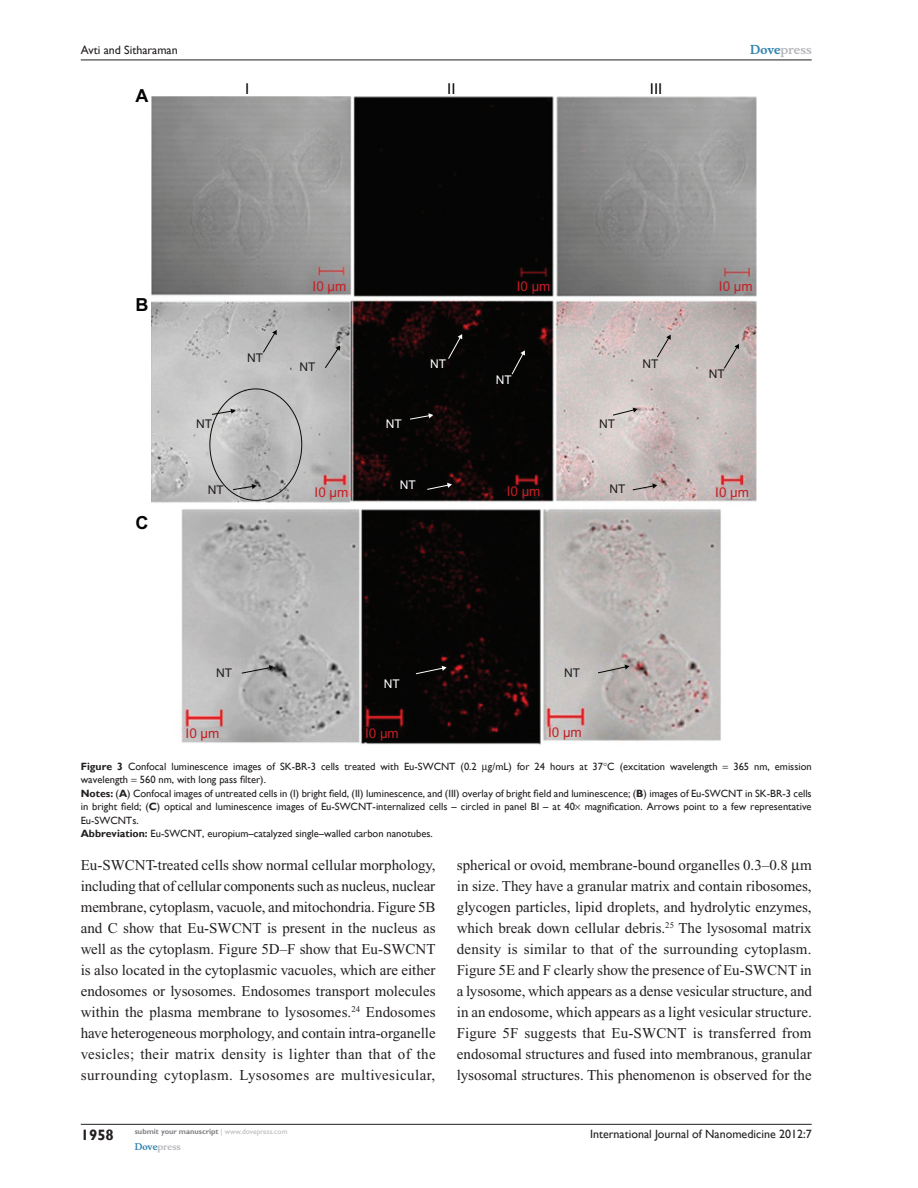
<style>
.page{position:relative;width:918px;height:1188px;background:#fff}
.page>*{position:absolute;margin:0;border:0;box-sizing:border-box;transform-origin:0 0}
.t1{font:700 18px "Arial";color:#040503}
.t2{font:15px/21px "Times New Roman";letter-spacing:.005em;color:#231f20;text-align:justify}
.t3{font:15px "Arial";color:#040503}
.t4{font:700 15px "Gill Sans";color:#231f20}
.t5{font:13.5px "Arial";color:#c12025}
.t6{font:12px "Gill Sans";color:#231f20}
.t7{font:12px "Arial";color:#201d1e}
.t8{font:12px "Arial";color:#fff}
.t9{font:700 12px "Musee";color:#b8b9bc}
.t10{font:10.5px/13.5px "Gill Sans";color:#231f20}
.t11{font:700 9px "Musee";color:#b8b9bc}
.t12{font:700 7.5px "Gill Sans";color:#808285}
.s1{color:#3485ae}
.s2{font-weight:700}
.s3{font-weight:400;color:#b8b9bc}
</style>
<div class="page">
<img style="left:151px;top:97px;width:606px;height:648px">
<svg style="left:262px;top:330px;width:15px;height:23px"></svg>
<svg style="left:324px;top:346px;width:16px;height:23px"></svg>
<svg style="left:211px;top:409px;width:25px;height:6px"></svg>
<svg style="left:232px;top:484px;width:25px;height:7px"></svg>
<svg style="left:241px;top:665px;width:33px;height:9px"></svg>
<svg style="left:597px;top:665px;width:32px;height:9px"></svg>
<svg style="left:632px;top:483px;width:25px;height:8px"></svg>
<svg style="left:612px;top:408px;width:26px;height:8px"></svg>
<svg style="left:656px;top:335px;width:15px;height:23px"></svg>
<svg style="left:723px;top:344px;width:16px;height:25px"></svg>
<svg style="left:511px;top:350px;width:14px;height:25px"></svg>
<svg style="left:448px;top:334px;width:14px;height:26px"></svg>
<svg style="left:409px;top:413px;width:24px;height:7px"></svg>
<svg style="left:426px;top:483px;width:26px;height:7px"></svg>
<svg style="left:415px;top:666px;width:32px;height:9px"></svg>
<hr style="left:81px;top:1124px;width:731px;height:1px;background:#231f20">
<hr style="left:81px;top:60px;width:731px;height:1px;background:#231f20">
<p class="t6" style="left:81px;top:43px;width:98px">Avti and Sitharaman</p>
<p class="t1" style="left:136px;top:85px;width:14px">A</p>
<p class="t3" style="left:245px;top:80px;width:6px">I</p>
<p class="t3" style="left:447px;top:80px;width:10px">II</p>
<p class="t3" style="left:650px;top:80px;width:14px">III</p>
<p class="t9" style="left:750px;top:43px;width:63px"><span class="s1">Dove</span>press</p>
<p class="t1" style="left:136px;top:294px;width:14px">B</p>
<p class="t1" style="left:136px;top:512px;width:14px">C</p>
<p class="t7" style="left:196px;top:417px;width:17px">NT</p>
<p class="t7" style="left:208px;top:483px;width:17px">NT</p>
<p class="t7" style="left:247px;top:351px;width:17px">NT</p>
<p class="t5" style="left:313px;top:278px;width:35px">I0 µm</p>
<p class="t7" style="left:300px;top:360px;width:17px">NT</p>
<p class="t8" style="left:386px;top:417px;width:17px">NT</p>
<p class="t8" style="left:430px;top:357px;width:17px">NT</p>
<p class="t5" style="left:517px;top:278px;width:35px">I0 µm</p>
<p class="t8" style="left:496px;top:373px;width:17px">NT</p>
<p class="t8" style="left:400px;top:477px;width:17px">NT</p>
<p class="t5" style="left:315px;top:484px;width:35px">I0 µm</p>
<p class="t5" style="left:507px;top:484px;width:35px">I0 µm</p>
<p class="t7" style="left:599px;top:417px;width:17px">NT</p>
<p class="t7" style="left:643px;top:357px;width:17px">NT</p>
<p class="t7" style="left:610px;top:482px;width:17px">NT</p>
<p class="t5" style="left:719px;top:278px;width:35px">I0 µm</p>
<p class="t7" style="left:709px;top:367px;width:17px">NT</p>
<p class="t5" style="left:715px;top:484px;width:35px">I0 µm</p>
<p class="t7" style="left:216px;top:666px;width:17px">NT</p>
<p class="t7" style="left:564px;top:666px;width:17px">NT</p>
<p class="t8" style="left:384px;top:677px;width:17px">NT</p>
<p class="t5" style="left:186px;top:725px;width:35px">I0 µm</p>
<p class="t5" style="left:365px;top:726px;width:35px">I0 µm</p>
<p class="t5" style="left:548px;top:725px;width:35px">I0 µm</p>
<p class="t10" style="left:81px;top:760px;width:638px"><span class="s2">Figure 3</span> Confocal luminescence images of SK-BR-3 cells treated with Eu-SWCNT (0.2 g/mL) for 24 hours at 37 C (excitation wavelength</p>
<p class="t10" style="left:733px;top:760px;width:80px">365 nm, emission</p>
<p class="t10" style="left:81px;top:773px;width:732px">wavelength 560 nm, with long pass filter).<br><span class="s2">Notes:</span> (<span class="s2">A</span>) Confocal images of untreated cells in (I) bright field, (II) luminescence, and (III) overlay of bright field and luminescence; (<span class="s2">B</span>) images of Eu-SWCNT in SK-BR-3 cells in bright field; (<span class="s2">C</span>) optical and luminescence images of Eu-SWCNT-internalized cells – circled in panel BI – at 40 magnification. Arrows point to a few representative Eu-SWCNTs.<br><span class="s2">Abbreviation:</span> Eu-SWCNT, europium–catalyzed single–walled carbon nanotubes.</p>
<p class="t2" style="left:81px;top:854px;width:356px">Eu-SWCNT-treated cells show normal cellular morphology, including that of cellular components such as nucleus, nuclear membrane, cytoplasm, vacuole, and mitochondria. Figure 5B and C show that Eu-SWCNT is present in the nucleus as well as the cytoplasm. Figure 5D–F show that Eu-SWCNT is also located in the cytoplasmic vacuoles, which are either endosomes or lysosomes. Endosomes transport molecules within the plasma membrane to lysosomes.<sup>24</sup> Endosomes have heterogeneous morphology, and contain intra-organelle vesicles; their matrix density is lighter than that of the surrounding cytoplasm. Lysosomes are multivesicular,</p>
<p class="t2" style="left:457px;top:854px;width:357px">spherical or ovoid, membrane-bound organelles 0.3–0.8 m in size. They have a granular matrix and contain ribosomes, glycogen particles, lipid droplets, and hydrolytic enzymes, which break down cellular debris.<sup>25</sup> The lysosomal matrix density is similar to that of the surrounding cytoplasm.<br>Figure 5E and F clearly show the presence of Eu-SWCNT in a lysosome, which appears as a dense vesicular structure, and in an endosome, which appears as a light vesicular structure.<br>Figure 5F suggests that Eu-SWCNT is transferred from endosomal structures and fused into membranous, granular lysosomal structures. This phenomenon is observed for the</p>
<p class="t4" style="left:81px;top:1126px;width:35px">1958</p>
<p class="t12" style="left:135px;top:1127px;width:154px">submit your manuscript <span class="s3">| www.dovepress.com</span></p>
<p class="t11" style="left:135px;top:1141px;width:48px"><span class="s1">Dove</span>press</p>
<p class="t6" style="left:590px;top:1127px;width:223px">International Journal of Nanomedicine 2012:7</p>
</div>
